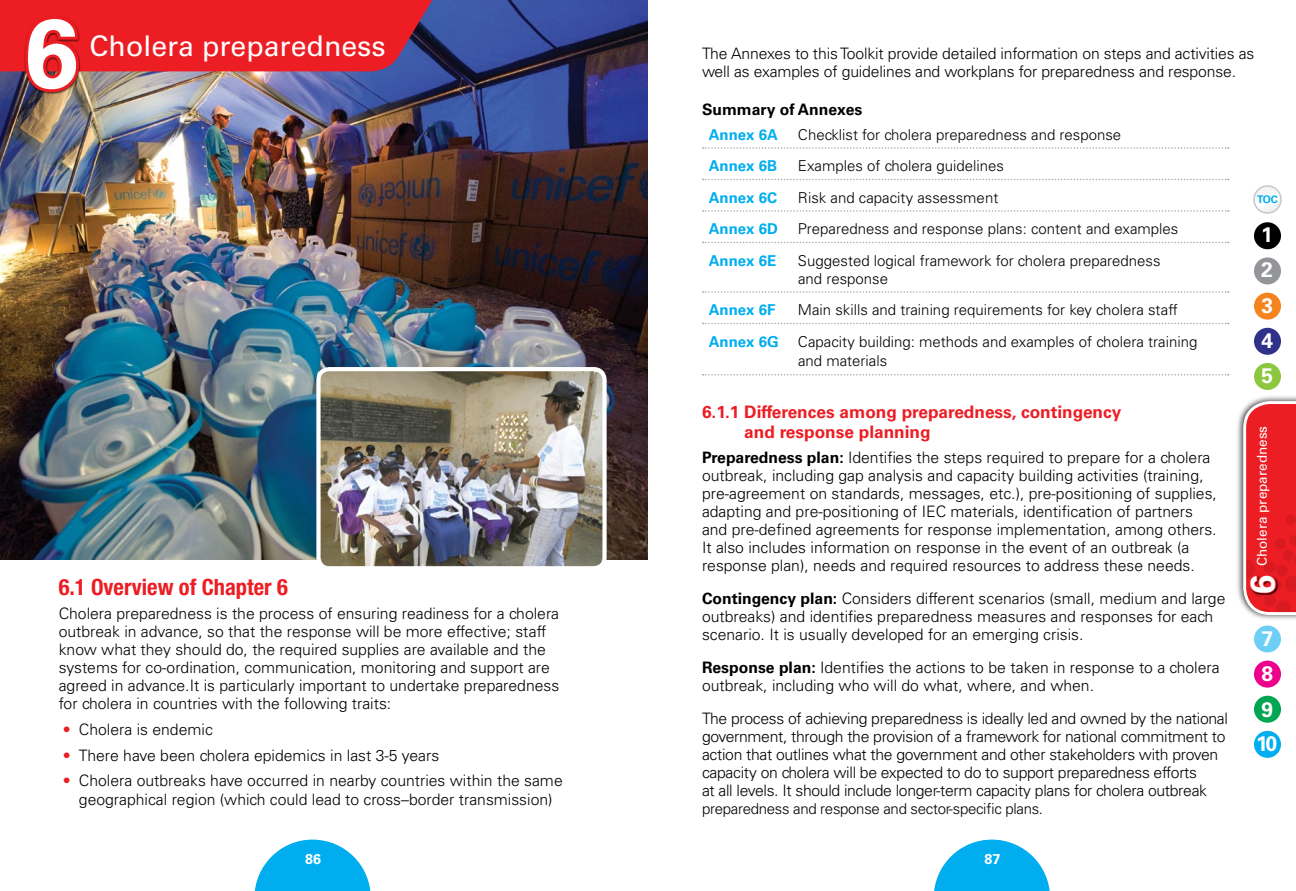
<style>
.page{position:relative;width:1296px;height:891px;background:#fff}
.page>*{position:absolute;margin:0;border:0;box-sizing:border-box;transform-origin:0 0}
.A-Head_Number{font:700 97.5px "Univers LT Std";color:#fff}
.t1{font:700 34.35px "Univers LT Std";color:#fff}
.A-Head{font:28.5px "Univers LT Std";color:#fff}
.B-Head{font:700 condensed 22.5px "Helvetica Neue LT Std";color:#ed1d24}
.BUTTON_NUMBERS{font:700 21px "Univers LT Std";color:#fff}
.C-Head{font:700 17.25px/19.5px "Univers LT Std";color:#ed1d24}
.t2{font:300 15.75px/18px "Univers LT Std";color:#000}
.t3{font:300 15.75px/18px "Univers LT Std";letter-spacing:-.02em;color:#000}
.t4{font:700 15.75px "Univers LT Std";color:#000}
.t5{font:300 15px/18px "Univers LT Std";color:#000}
.t6{font:700 15px "Univers LT Std";color:#00aeef}
.t7{font:300 15px "Univers LT Std";letter-spacing:-.02em;color:#000}
.t8{font:700 14.25px "Univers LT Std";color:#fff}
.t9{font:13.5px "Univers LT Std";color:#fff}
.BUTTON_NUMBERS-2{font:700 10.5px "Univers LT Std";color:#00aeef}
.s1{color:#ed1d24}
.s2{font-weight:700}
</style>
<div class="page">
<img style="left:0;top:0;width:648px;height:559px">
<img style="left:0;top:0;width:449px;height:95px">
<svg style="left:703px;top:147px;width:526px;height:2px"></svg>
<svg style="left:703px;top:179px;width:526px;height:1px"></svg>
<svg style="left:703px;top:210px;width:526px;height:2px"></svg>
<svg style="left:703px;top:242px;width:526px;height:1px"></svg>
<svg style="left:703px;top:291px;width:526px;height:2px"></svg>
<svg style="left:703px;top:323px;width:526px;height:1px"></svg>
<svg style="left:703px;top:374px;width:526px;height:2px"></svg>
<img style="left:318px;top:369px;width:287px;height:196px">
<div style="left:316px;top:367px;width:291px;height:203px;border:4px solid #fff;border-radius:11px"></div>
<div style="left:1236px;top:395px;width:60px;height:226px;background:#000;opacity:.75"></div>
<svg style="left:1243px;top:401px;width:53px;height:214px;background:#e73138"></svg>
<div style="left:1254px;top:222px;width:27px;height:27px;background:#000;border-radius:50%"></div>
<div style="left:1254px;top:257px;width:27px;height:27px;background:#939598;border-radius:50%"></div>
<div style="left:1254px;top:293px;width:27px;height:27px;background:#f5841f;border-radius:50%"></div>
<div style="left:1254px;top:328px;width:27px;height:27px;background:#303188;border-radius:50%"></div>
<div style="left:1254px;top:363px;width:27px;height:27px;background:#8dc63f;border-radius:50%"></div>
<div style="left:1254px;top:626px;width:27px;height:26px;background:#6dcff6;border-radius:50%"></div>
<div style="left:1254px;top:661px;width:27px;height:27px;background:#ec008c;border-radius:50%"></div>
<div style="left:1254px;top:696px;width:27px;height:27px;background:#00a651;border-radius:50%"></div>
<div style="left:1254px;top:731px;width:27px;height:27px;background:#00aeef;border-radius:50%"></div>
<svg style="left:254px;top:840px;width:117px;height:51px"></svg>
<svg style="left:934px;top:840px;width:116px;height:51px"></svg>
<svg style="left:1254px;top:186px;width:27px;height:27px"></svg>
<div style="left:1253px;top:185px;width:29px;height:29px;border:2px solid #c7c8ca;border-radius:50%"></div>
<p class="A-Head_Number" style="left:24px;top:-4px;width:56px">6</p>
<p class="A-Head" style="left:90px;top:29px;width:298px">Cholera preparedness</p>
<p class="B-Head" style="left:59px;top:573px;width:231px">6.1 Overview of Chapter 6</p>
<p class="t2" style="left:59px;top:605px;width:502px">Cholera preparedness is the process of ensuring readiness for a cholera outbreak in advance, so that the response will be more effective; staff know what they should do, the required supplies are available and the systems for co-ordination, communication, monitoring and support are agreed in advance.It is particularly important to undertake preparedness for cholera in countries with the following traits:</p>
<p class="t2" style="left:63px;top:720px;width:152px"><span class="s1">•</span> Cholera is endemic</p>
<p class="t2" style="left:63px;top:746px;width:378px"><span class="s1">•</span> There have been cholera epidemics in last 3-5 years</p>
<p class="t2" style="left:63px;top:771px;width:501px;line-height:18.9px;text-align:center"><span class="s1">•</span> Cholera outbreaks have occurred in nearby countries within the same geographical region (which could lead to cross–border transmission)</p>
<p class="t2" style="left:702px;top:45px;width:554px">The Annexes to this Toolkit provide detailed information on steps and activities as well as examples of guidelines and workplans for preparedness and response.</p>
<p class="t4" style="left:702px;top:100px;width:162px">Summary of Annexes</p>
<p class="t6" style="left:709px;top:126px;width:71px">Annex 6A</p>
<p class="t5" style="left:798px;top:125px;width:325px">Checklist for cholera preparedness and response</p>
<p class="t6" style="left:709px;top:157px;width:70px">Annex 6B</p>
<p class="t5" style="left:798px;top:157px;width:207px">Examples of cholera guidelines</p>
<p class="t6" style="left:709px;top:189px;width:70px">Annex 6C</p>
<p class="t5" style="left:798px;top:188px;width:202px">Risk and capacity assessment</p>
<p class="t6" style="left:709px;top:220px;width:71px">Annex 6D</p>
<p class="t5" style="left:798px;top:220px;width:382px">Preparedness and response plans: content and examples</p>
<p class="t6" style="left:709px;top:252px;width:69px">Annex 6E</p>
<p class="t5" style="left:798px;top:251px;width:364px">Suggested logical framework for cholera preparedness and response</p>
<p class="t6" style="left:709px;top:301px;width:68px">Annex 6F</p>
<p class="t5" style="left:798px;top:301px;width:381px">Main skills and training requirements for key cholera staff</p>
<p class="t6" style="left:709px;top:333px;width:72px">Annex 6G</p>
<p class="t5" style="left:798px;top:331px;width:401px;line-height:19.8px">Capacity building: methods and examples of cholera training and materials</p>
<p class="C-Head" style="left:744px;top:403px;width:379px;text-indent:-42px">6.1.1 Differences among preparedness, contingency and response planning</p>
<p class="t2" style="left:702px;top:448px;width:517px"><span class="s2">Preparedness plan:</span> Identifies the steps required to prepare for a cholera outbreak, including gap analysis and capacity building activities (training, pre-agreement on standards, messages, etc.), pre-positioning of supplies, adapting and pre-positioning of IEC materials, identification of partners and pre-defined agreements for response implementation, among others.<br>It also includes information on response in the event of an outbreak (a response plan), needs and required resources to address these needs.</p>
<p class="t2" style="left:702px;top:589px;width:525px"><span class="s2">Contingency plan:</span> Considers different scenarios (small, medium and large outbreaks) and identifies preparedness measures and responses for each scenario. It is usually developed for an emerging crisis.</p>
<p class="t2" style="left:702px;top:658px;width:519px"><span class="s2">Response plan:</span> Identifies the actions to be taken in response to a cholera outbreak, including who will do what, where, and when.</p>
<p class="t3" style="left:702px;top:709px;width:528px">The process of achieving preparedness is ideally led and owned by the national government, through the provision of a framework for national commitment to action that outlines what the government and other stakeholders with proven capacity on cholera will be expected to do to support preparedness efforts<br>at all levels. It should include longer-term capacity plans for cholera outbreak</p>
<p class="t7" style="left:702px;top:799px;width:343px">preparedness and response and sector-specific plans.</p>
<p class="BUTTON_NUMBERS-2" style="left:1257px;top:193px;width:22px">TOC</p>
<p class="BUTTON_NUMBERS" style="left:1261px;top:222px;width:13px">1</p>
<p class="BUTTON_NUMBERS" style="left:1261px;top:258px;width:13px">2</p>
<p class="BUTTON_NUMBERS" style="left:1261px;top:294px;width:13px">3</p>
<p class="BUTTON_NUMBERS" style="left:1261px;top:328px;width:13px">4</p>
<p class="BUTTON_NUMBERS" style="left:1261px;top:364px;width:13px">5</p>
<p class="t9" style="left:1254px;top:566px;width:142px;rotate:-90deg">Cholera preparedness</p>
<h2 class="t1" style="left:1243px;top:594px;width:21px;rotate:-90deg">6</h2>
<p class="BUTTON_NUMBERS" style="left:1261px;top:626px;width:13px">7</p>
<p class="BUTTON_NUMBERS" style="left:1261px;top:662px;width:13px">8</p>
<p class="BUTTON_NUMBERS" style="left:1261px;top:697px;width:13px">9</p>
<p class="BUTTON_NUMBERS" style="left:1256px;top:732px;width:23px">10</p>
<p class="t8" style="left:305px;top:851px;width:17px">86</p>
<p class="t8" style="left:985px;top:851px;width:17px">87</p>
</div>
